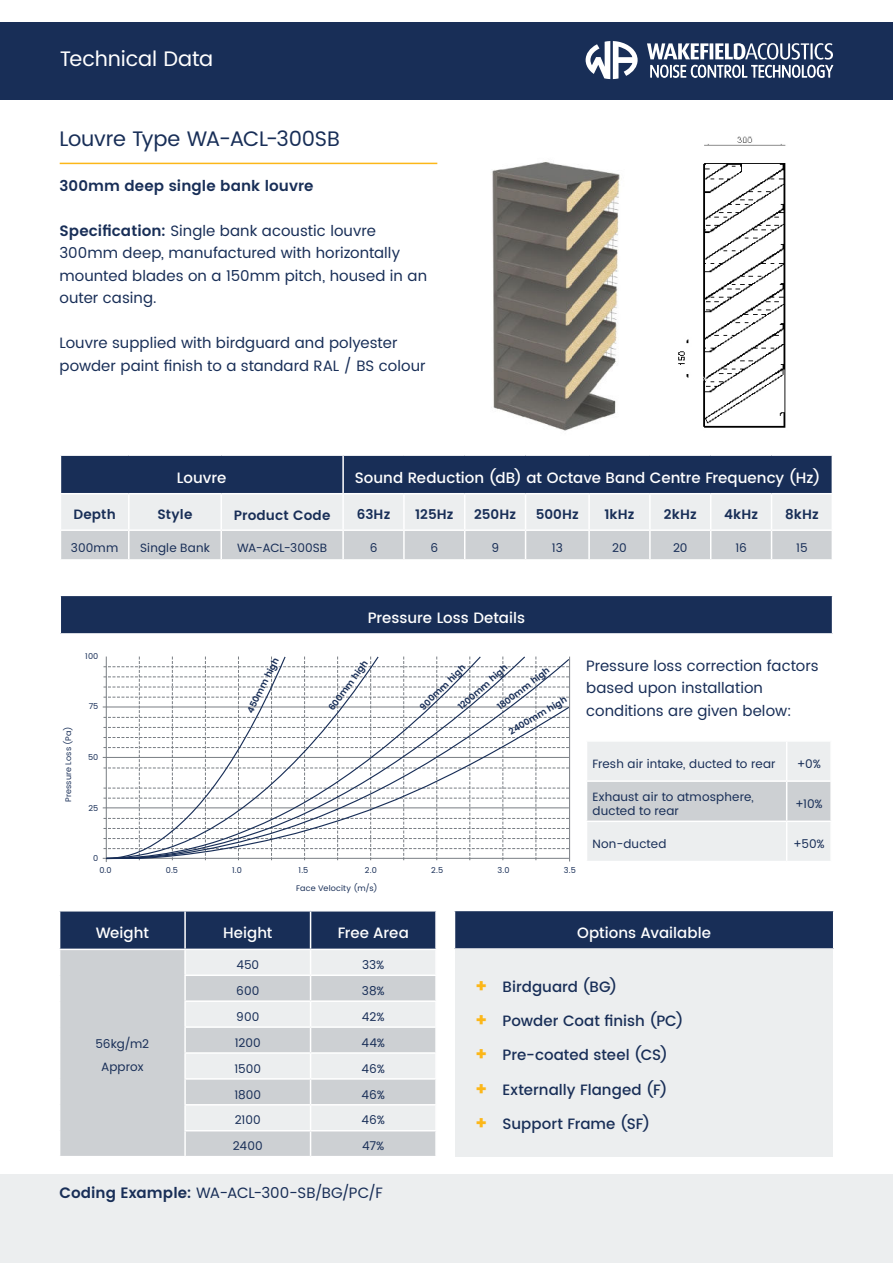
<style>
.page{position:relative;width:893px;height:1263px;background:#fff}
.page>*{position:absolute;margin:0;border:0;box-sizing:border-box;transform-origin:0 0}
.t1{font:21px "Poppins";letter-spacing:-.015em;color:#182e57}
.t2{font:21px "Poppins";letter-spacing:-.005em;color:#fff}
.t3{font:15px/22.5px "Poppins";letter-spacing:.005em;color:#182e57}
.t4{font:500 15px "Poppins";color:#fff}
.t5{font:500 15px "Poppins";color:#182e57}
.t6{font:600 15px "Poppins";letter-spacing:.005em;color:#182e57}
.t7{font:600 13.5px "Poppins";letter-spacing:.01em;color:#182e57}
.t8{font:12px/22.5px "Poppins";letter-spacing:.01em;color:#182e57;text-align:center}
.t9{font:600 9px "Poppins";color:#182e57}
.t10{font:8.1px "Poppins";letter-spacing:.015em;color:#182e57}
.s1{font-weight:600}
.s2{font-weight:400;font-size:18px;color:#fcb719}
</style>
<div class="page">
<div style="left:0;top:1175px;width:893px;height:88px;background:#eceeef"></div>
<div style="left:0;top:22px;width:893px;height:78px;background:#182e57"></div>
<svg style="left:60px;top:455px;width:772px;height:105px;background:#9aa3b3"></svg>
<hr style="left:771px;top:559px;width:62px;height:2px;background:#fff">
<svg style="left:59px;top:911px;width:377px;height:245px;background:#bcc2c9"></svg>
<hr style="left:184px;top:1131px;width:2px;height:25px;background:#fff">
<div style="left:60px;top:595px;width:773px;height:39px;background:#182e57"></div>
<hr style="left:60px;top:595px;width:773px;height:1px;background:#fff">
<hr style="left:60px;top:596px;width:1px;height:37px;background:#fff">
<hr style="left:60px;top:633px;width:773px;height:2px;background:#fff">
<hr style="left:832px;top:596px;width:1px;height:37px;background:#fff">
<div style="left:454px;top:910px;width:380px;height:39px;background:#182e57"></div>
<hr style="left:454px;top:910px;width:380px;height:1px;background:#fff">
<hr style="left:454px;top:911px;width:1px;height:37px;background:#fff">
<hr style="left:454px;top:948px;width:380px;height:2px;background:#fff">
<hr style="left:833px;top:911px;width:1px;height:37px;background:#fff">
<div style="left:455px;top:949px;width:378px;height:208px;background:#eceeef"></div>
<hr style="left:60px;top:163px;width:377px;height:1px;background:#fcb719">
<img style="left:492px;top:162px;width:128px;height:269px">
<img style="left:678px;top:136px;width:108px;height:292px">
<svg style="left:587px;top:742px;width:243px;height:119px;background:#e1e4e5"></svg>
<hr style="left:786px;top:742px;width:1px;height:38px;background:#fff">
<hr style="left:786px;top:822px;width:1px;height:39px;background:#fff">
<hr style="left:586px;top:780px;width:201px;height:2px;background:#fff">
<hr style="left:586px;top:820px;width:201px;height:2px;background:#fff">
<hr style="left:787px;top:780px;width:45px;height:2px;background:#fff">
<hr style="left:786px;top:782px;width:1px;height:38px;background:#fff">
<hr style="left:787px;top:820px;width:45px;height:2px;background:#fff">
<hr style="left:569px;top:657px;width:1px;height:204px;background:#787d83">
<hr style="left:106px;top:656px;width:1px;height:206px;background:#787d83">
<svg style="left:123px;top:658px;width:447px;height:48px"></svg>
<svg style="left:105px;top:706px;width:465px;height:154px"></svg>
<svg style="left:647px;top:43px;width:187px;height:35px"></svg>
<svg style="left:586px;top:41px;width:52px;height:38px"></svg>
<h1 class="t2" style="left:60px;top:46px;width:155px">Technical Data</h1>
<h1 class="t1" style="left:60px;top:125px;width:282px">Louvre Type WA-ACL-300SB</h1>
<p class="t6" style="left:60px;top:174px;width:255px">300mm deep single bank louvre</p>
<p class="t3" style="left:60px;top:219px;width:369px"><span class="s1">Specification:</span> Single bank acoustic louvre 300mm deep, manufactured with horizontally mounted blades on a 150mm pitch, housed in an outer casing.</p>
<p class="t3" style="left:60px;top:332px;width:368px">Louvre supplied with birdguard and polyester powder paint finish to a standard RAL / BS colour</p>
<p class="t4" style="left:177px;top:468px;width:51px">Louvre</p>
<p class="t4" style="left:355px;top:468px;width:467px">Sound Reduction (dB) at Octave Band Centre Frequency (Hz)</p>
<p class="t7" style="left:73px;top:505px;width:44px">Depth</p>
<p class="t7" style="left:158px;top:505px;width:36px">Style</p>
<p class="t7" style="left:234px;top:505px;width:98px">Product Code</p>
<p class="t7" style="left:357px;top:505px;width:35px">63Hz</p>
<p class="t7" style="left:415px;top:505px;width:40px">125Hz</p>
<p class="t7" style="left:474px;top:505px;width:44px">250Hz</p>
<p class="t7" style="left:536px;top:505px;width:45px">500Hz</p>
<p class="t7" style="left:604px;top:505px;width:32px">1kHz</p>
<p class="t7" style="left:664px;top:505px;width:34px">2kHz</p>
<p class="t7" style="left:724px;top:505px;width:36px">4kHz</p>
<p class="t7" style="left:785px;top:505px;width:35px">8kHz</p>
<p class="t8" style="left:71px;top:536px;width:49px">300mm</p>
<p class="t8" style="left:140px;top:536px;width:71px">Single Bank</p>
<p class="t8" style="left:237px;top:536px;width:92px">WA-ACL-300SB</p>
<p class="t8" style="left:370px;top:536px;width:9px">6</p>
<p class="t8" style="left:430px;top:536px;width:9px">6</p>
<p class="t8" style="left:491px;top:536px;width:9px">9</p>
<p class="t8" style="left:552px;top:536px;width:12px">13</p>
<p class="t8" style="left:612px;top:536px;width:16px">20</p>
<p class="t8" style="left:673px;top:536px;width:16px">20</p>
<p class="t8" style="left:735px;top:536px;width:13px">16</p>
<p class="t8" style="left:796px;top:536px;width:13px">15</p>
<p class="t10" style="left:63px;top:802px;width:77px;rotate:-90deg">Pressure Loss (Pa)</p>
<p class="t4" style="left:368px;top:608px;width:159px">Pressure Loss Details</p>
<p class="t10" style="left:85px;top:650px;width:15px">100</p>
<p class="t10" style="left:89px;top:701px;width:11px">75</p>
<p class="t10" style="left:88px;top:752px;width:12px">50</p>
<p class="t10" style="left:89px;top:803px;width:11px">25</p>
<p class="t10" style="left:93px;top:853px;width:7px">0</p>
<p class="t9" style="left:243px;top:709px;width:62px;rotate:-63deg">450mm high</p>
<p class="t9" style="left:325px;top:706px;width:62px;rotate:-54deg">600mm high</p>
<p class="t9" style="left:417px;top:703px;width:62px;rotate:-45deg">900mm high</p>
<p class="t9" style="left:455px;top:703px;width:64px;rotate:-42deg">1200mm high</p>
<p class="t9" style="left:494px;top:703px;width:65px;rotate:-38deg">1800mm high</p>
<p class="t9" style="left:506px;top:726px;width:67px;rotate:-30deg">2400mm high</p>
<p class="t10" style="left:99px;top:865px;width:14px">0.0</p>
<p class="t10" style="left:166px;top:865px;width:14px">0.5</p>
<p class="t10" style="left:232px;top:865px;width:11px">1.0</p>
<p class="t10" style="left:299px;top:865px;width:11px">1.5</p>
<p class="t10" style="left:365px;top:865px;width:13px">2.0</p>
<p class="t10" style="left:431px;top:865px;width:13px">2.5</p>
<p class="t10" style="left:498px;top:865px;width:13px">3.0</p>
<p class="t10" style="left:564px;top:865px;width:13px">3.5</p>
<p class="t10" style="left:296px;top:882px;width:83px">Face Velocity (m/s)</p>
<p class="t3" style="left:586px;top:654px;width:234px">Pressure loss correction factors based upon installation conditions are given below:</p>
<p class="t8" style="left:592px;top:753px;width:185px">Fresh air intake, ducted to rear</p>
<p class="t8" style="left:797px;top:752px;width:26px">+0%</p>
<p class="t8" style="left:592px;top:790px;width:163px;line-height:14.4px;text-align:left">Exhaust air to atmosphere, ducted to rear</p>
<p class="t8" style="left:795px;top:792px;width:29px">+10%</p>
<p class="t8" style="left:592px;top:832px;width:75px">Non-ducted</p>
<p class="t8" style="left:793px;top:832px;width:33px">+50%</p>
<p class="t4" style="left:96px;top:923px;width:55px">Weight</p>
<p class="t4" style="left:223px;top:923px;width:51px">Height</p>
<p class="t4" style="left:338px;top:923px;width:73px">Free Area</p>
<p class="t8" style="left:95px;top:1033px;width:55px">56kg/m2<br>Approx</p>
<p class="t8" style="left:236px;top:953px;width:24px">450</p>
<p class="t8" style="left:362px;top:953px;width:24px">33%</p>
<p class="t8" style="left:236px;top:979px;width:25px">600</p>
<p class="t8" style="left:362px;top:979px;width:24px">38%</p>
<p class="t8" style="left:236px;top:1005px;width:25px">900</p>
<p class="t8" style="left:362px;top:1005px;width:24px">42%</p>
<p class="t8" style="left:235px;top:1031px;width:28px">1200</p>
<p class="t8" style="left:362px;top:1031px;width:25px">44%</p>
<p class="t8" style="left:234px;top:1057px;width:28px">1500</p>
<p class="t8" style="left:362px;top:1057px;width:25px">46%</p>
<p class="t8" style="left:234px;top:1083px;width:28px">1800</p>
<p class="t8" style="left:362px;top:1083px;width:25px">46%</p>
<p class="t8" style="left:235px;top:1109px;width:28px">2100</p>
<p class="t8" style="left:362px;top:1109px;width:25px">46%</p>
<p class="t8" style="left:233px;top:1135px;width:31px">2400</p>
<p class="t8" style="left:362px;top:1135px;width:24px">47%</p>
<p class="t4" style="left:577px;top:923px;width:135px">Options Available</p>
<p class="t5" style="left:476px;top:977px;width:143px"><span class="s2">+</span> Birdguard (BG)</p>
<p class="t5" style="left:476px;top:1010px;width:209px"><span class="s2">+</span> Powder Coat finish (PC)</p>
<p class="t5" style="left:476px;top:1046px;width:194px"><span class="s2">+</span> Pre-coated steel (CS)</p>
<p class="t5" style="left:476px;top:1080px;width:193px"><span class="s2">+</span> Externally Flanged (F)</p>
<p class="t5" style="left:476px;top:1114px;width:176px"><span class="s2">+</span> Support Frame (SF)</p>
<p class="t3" style="left:60px;top:1182px;width:325px"><span class="s1">Coding Example:</span> WA-ACL-300-SB/BG/PC/F</p>
</div>
